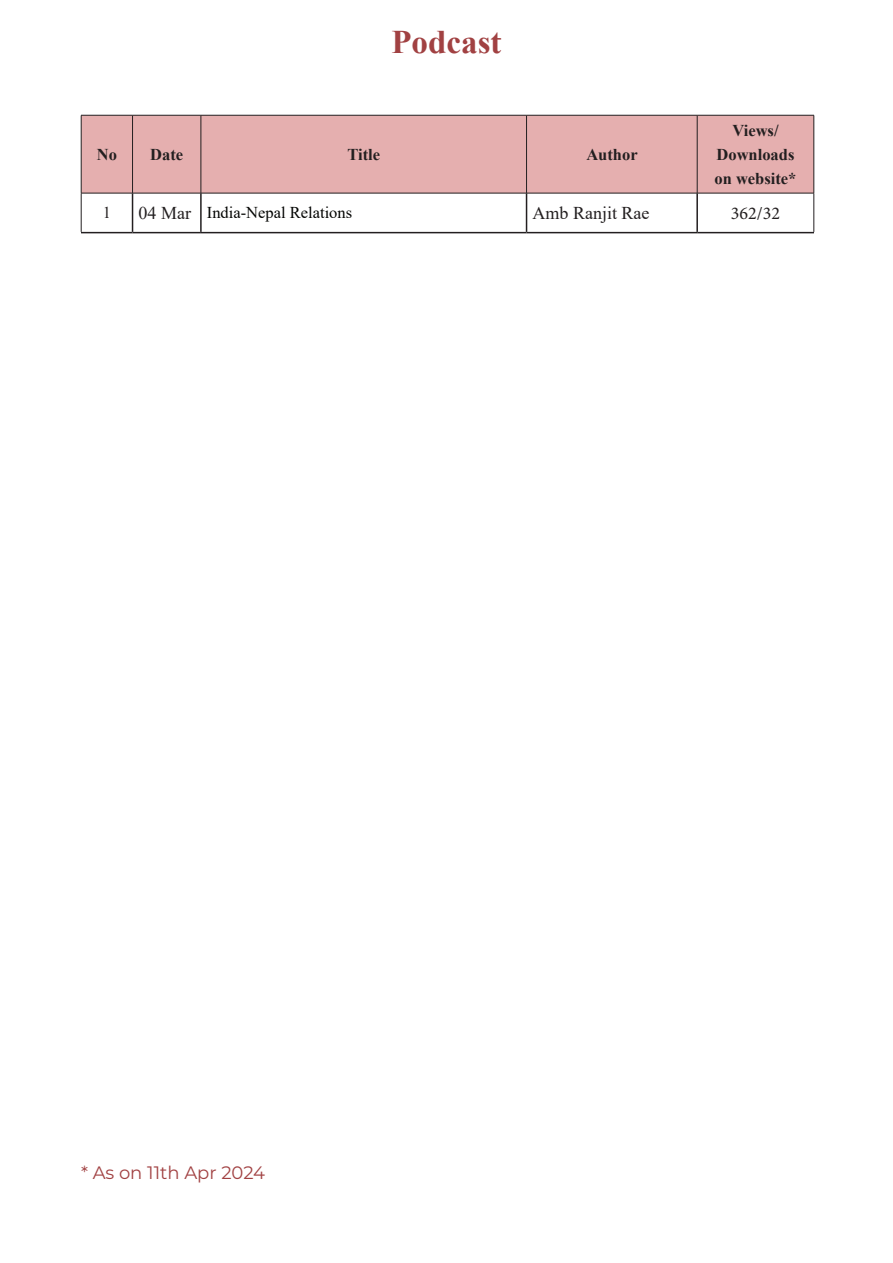
<style>
.page{position:relative;width:893px;height:1263px;background:#fff}
.page>*{position:absolute;margin:0;border:0;box-sizing:border-box;transform-origin:0 0}
.t1{font:700 33px "Times New Roman";color:#a14142}
.t2{font:18px "Times New Roman";color:#231f20}
.t3{font:18px "Montserrat";color:#a14142}
.t4{font:18px "Minion Pro";color:#231f20}
.t5{font:700 16.5px "Times New Roman";color:#231f20}
.t6{font:16.5px "Times New Roman";color:#040503}
.t7{font:16.5px "Times New Roman";color:#231f20}
</style>
<div class="page">
<div style="left:82px;top:116px;width:732px;height:77px;background:#e5afaf"></div>
<hr style="left:132px;top:193px;width:1px;height:39px;background:#231f20">
<hr style="left:200px;top:193px;width:2px;height:39px;background:#231f20">
<hr style="left:526px;top:193px;width:1px;height:39px;background:#231f20">
<hr style="left:696px;top:193px;width:2px;height:39px;background:#231f20">
<hr style="left:81px;top:232px;width:52px;height:1px;background:#231f20">
<hr style="left:133px;top:232px;width:68px;height:1px;background:#231f20">
<hr style="left:201px;top:232px;width:325px;height:1px;background:#231f20">
<hr style="left:526px;top:232px;width:171px;height:1px;background:#231f20">
<hr style="left:697px;top:232px;width:117px;height:1px;background:#231f20">
<hr style="left:81px;top:193px;width:1px;height:39px;background:#231f20">
<hr style="left:814px;top:193px;width:1px;height:39px;background:#231f20">
<hr style="left:81px;top:115px;width:52px;height:1px;background:#231f20">
<hr style="left:81px;top:115px;width:1px;height:78px;background:#231f20">
<hr style="left:133px;top:115px;width:68px;height:1px;background:#231f20">
<hr style="left:132px;top:115px;width:1px;height:78px;background:#231f20">
<hr style="left:201px;top:115px;width:325px;height:1px;background:#231f20">
<hr style="left:201px;top:115px;width:1px;height:78px;background:#231f20">
<hr style="left:526px;top:115px;width:171px;height:1px;background:#231f20">
<hr style="left:526px;top:115px;width:1px;height:78px;background:#231f20">
<hr style="left:697px;top:115px;width:117px;height:1px;background:#231f20">
<hr style="left:697px;top:115px;width:1px;height:78px;background:#231f20">
<hr style="left:814px;top:115px;width:1px;height:78px;background:#231f20">
<hr style="left:81px;top:193px;width:52px;height:1px;background:#231f20">
<hr style="left:133px;top:193px;width:68px;height:1px;background:#231f20">
<hr style="left:201px;top:193px;width:325px;height:1px;background:#231f20">
<hr style="left:526px;top:193px;width:171px;height:1px;background:#231f20">
<hr style="left:697px;top:193px;width:117px;height:1px;background:#231f20">
<p class="t1" style="left:391px;top:18px;width:111px">Podcast</p>
<p class="t5" style="left:97px;top:142px;width:22px">No</p>
<p class="t5" style="left:150px;top:142px;width:34px">Date</p>
<p class="t5" style="left:347px;top:142px;width:34px">Title</p>
<p class="t5" style="left:586px;top:142px;width:53px">Author</p>
<p class="t5" style="left:732px;top:118px;width:48px">Views/</p>
<p class="t5" style="left:716px;top:142px;width:79px">Downloads</p>
<p class="t5" style="left:714px;top:166px;width:84px">on website*</p>
<p class="t7" style="left:103px;top:201px;width:10px">1</p>
<p class="t2" style="left:139px;top:200px;width:54px">04 Mar</p>
<p class="t6" style="left:207px;top:201px;width:147px">India-Nepal Relations</p>
<p class="t2" style="left:532px;top:200px;width:118px">Amb Ranjit Rae</p>
<p class="t4" style="left:731px;top:201px;width:51px">362/32</p>
<p class="t3" style="left:81px;top:1160px;width:186px">* As on 11th Apr 2024</p>
</div>
